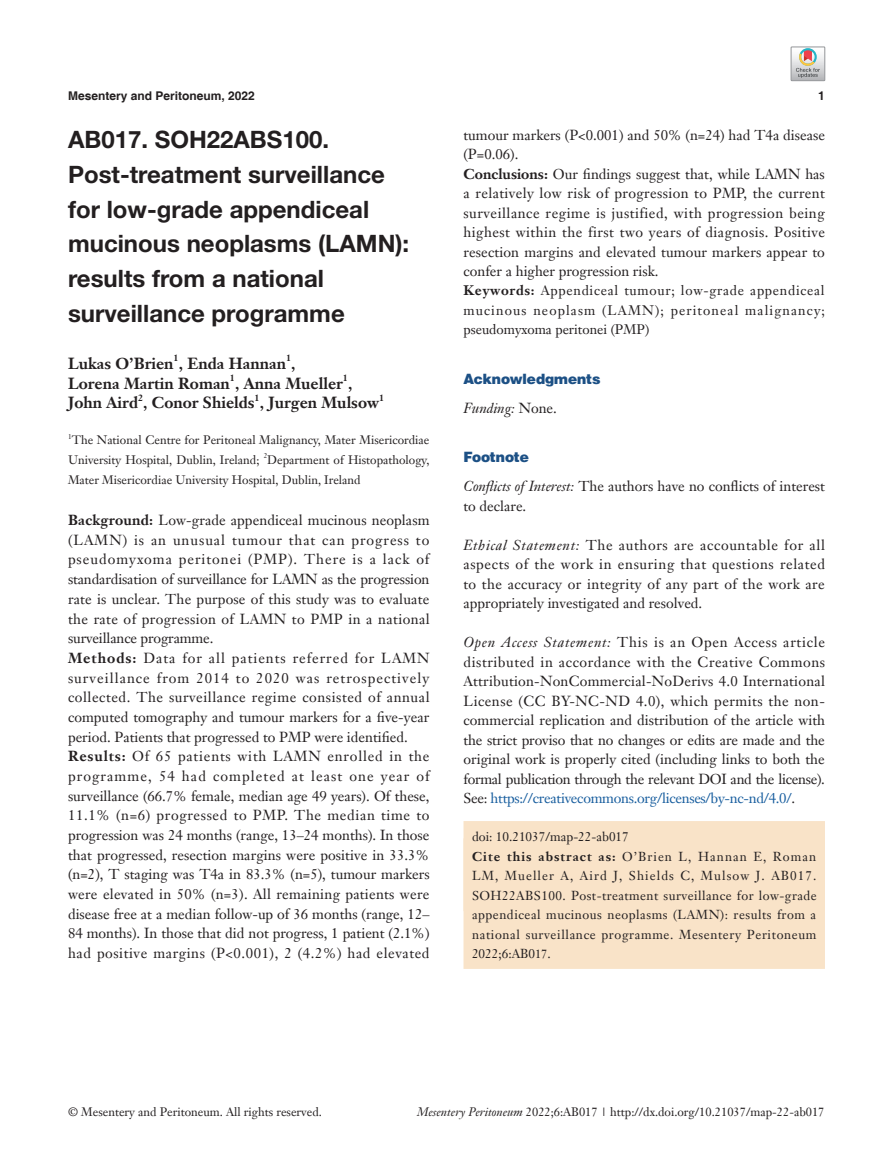
<style>
.page{position:relative;width:893px;height:1170px;background:#fff}
.page>*{position:absolute;margin:0;border:0;box-sizing:border-box;transform-origin:0 0}
.t1{font:700 24px/34.7px "Helvetica Neue LT Pro";color:#231f20}
.t2{font:700 15.75px "Janson Text LT";color:#231f20}
.t3{font:14.25px/19.6px "Janson Text LT";letter-spacing:.005em;color:#231f20}
.t4{font:14.25px/19.5px "Janson Text LT";letter-spacing:.025em;color:#231f20}
.t5{font:900 14.25px "Helvetica";color:#1c5085}
.t6{font:italic 14.25px "Janson Text LT";color:#231f20}
.t7{font:13.5px/19.5px "Janson Text LT";color:#231f20;text-align:justify}
.t8{font:12.75px/19.5px "Janson Text LT";letter-spacing:.04em;color:#231f20}
.t9{font:12px/19.6px "Janson Text LT";color:#231f20}
.t10{font:700 12px "Helvetica";color:#231f20}
.t11{font:700 9.15px "Janson Text LT";color:#231f20}
.t12{font:7.05px "Janson Text LT";color:#231f20}
.s1{font-weight:700}
.s2{font-style:normal}
.s3{font-style:italic}
.s4{color:#175d9e}
.s5{font-size:12px}
</style>
<div class="page">
<div style="left:463px;top:821px;width:362px;height:90px;background:#f9e3c8"></div>
<div style="left:463px;top:838px;width:362px;height:130px;background:#f9e3c8"></div>
<svg style="left:791px;top:47px;width:34px;height:34px"></svg>
<p class="t10" style="left:68px;top:88px;width:188px">Mesentery and Peritoneum, 2022</p>
<p class="t10" style="left:818px;top:88px;width:8px">1</p>
<h1 class="t1" style="left:68px;top:122px;width:343px">AB017. SOH22ABS100.<br>Post-treatment surveillance for low-grade appendiceal mucinous neoplasms (LAMN): results from a national surveillance programme</h1>
<p class="t2" style="left:68px;top:353px;width:229px">Lukas O’Brien , Enda Hannan ,</p>
<p class="t11" style="left:174px;top:352px;width:7px">1</p>
<p class="t11" style="left:286px;top:352px;width:7px">1</p>
<p class="t2" style="left:68px;top:373px;width:286px">Lorena Martin Roman , Anna Mueller ,</p>
<p class="t11" style="left:230px;top:372px;width:7px">1</p>
<p class="t11" style="left:343px;top:372px;width:7px">1</p>
<p class="t2" style="left:68px;top:392px;width:312px">John Aird , Conor Shields , Jurgen Mulsow</p>
<p class="t11" style="left:138px;top:391px;width:7px">2</p>
<p class="t11" style="left:255px;top:391px;width:7px">1</p>
<p class="t11" style="left:379px;top:391px;width:7px">1</p>
<p class="t12" style="left:68px;top:432px;width:5px">1</p>
<p class="t9" style="left:68px;top:430px;width:363px;text-indent:4px">The National Centre for Peritoneal Malignancy, Mater Misericordiae<br>University Hospital, Dublin, Ireland;</p>
<p class="t12" style="left:264px;top:451px;width:5px">2</p>
<p class="t9" style="left:68px;top:450px;width:363px;text-indent:199px">Department of Histopathology,<br>Mater Misericordiae University Hospital, Dublin, Ireland</p>
<p class="t3" style="left:68px;top:510px;width:363px"><span class="s1">Background:</span> Low-grade appendiceal mucinous neoplasm (LAMN) is an unusual tumour that can progress to pseudomyxoma peritonei (PMP). There is a lack of standardisation of surveillance for LAMN as the progression rate is unclear. The purpose of this study was to evaluate the rate of progression of LAMN to PMP in a national surveillance programme.<br><span class="s1">Methods:</span> Data for all patients referred for LAMN surveillance from 2014 to 2020 was retrospectively collected. The surveillance regime consisted of annual computed tomography and tumour markers for a five-year period. Patients that progressed to PMP were identified.<br><span class="s1">Results:</span> Of 65 patients with LAMN enrolled in the programme, 54 had completed at least one year of surveillance (66.7% female, median age 49 years). Of these, 11.1% (n=6) progressed to PMP. The median time to progression was 24 months (range, 13–24 months). In those that progressed, resection margins were positive in 33.3% (n=2), T staging was T4a in 83.3% (n=5), tumour markers were elevated in 50% (n=3). All remaining patients were disease free at a median follow-up of 36 months (range, 12– 84 months). In those that did not progress, 1 patient (2.1%) had positive margins (P&lt;0.001), 2 (4.2%) had elevated</p>
<p class="t4" style="left:463px;top:125px;width:363px">tumour markers (P&lt;0.001) and 50% (n=24) had T4a disease (P=0.06).<br><span class="s1">Conclusions:</span> Our findings suggest that, while LAMN has a relatively low risk of progression to PMP, the current surveillance regime is justified, with progression being highest within the first two years of diagnosis. Positive resection margins and elevated tumour markers appear to confer a higher progression risk.</p>
<p class="t7" style="left:463px;top:281px;width:363px"><span class="s1">Keywords:</span> Appendiceal tumour; low-grade appendiceal mucinous neoplasm (LAMN); peritoneal malignancy; pseudomyxoma peritonei (PMP)</p>
<p class="t5" style="left:463px;top:369px;width:139px">Acknowledgments</p>
<p class="t6" style="left:463px;top:399px;width:95px">Funding: <span class="s2">None.</span></p>
<p class="t5" style="left:463px;top:447px;width:67px">Footnote</p>
<p class="t3" style="left:463px;top:476px;width:363px"><span class="s3">Conflicts of Interest:</span> The authors have no conflicts of interest to declare.</p>
<p class="t3" style="left:463px;top:535px;width:363px;text-align:justify"><span class="s3">Ethical Statement:</span> The authors are accountable for all aspects of the work in ensuring that questions related to the accuracy or integrity of any part of the work are appropriately investigated and resolved.</p>
<p class="t3" style="left:463px;top:632px;width:363px;text-align:justify"><span class="s3">Open Access Statement:</span> This is an Open Access article distributed in accordance with the Creative Commons Attribution-NonCommercial-NoDerivs 4.0 International License (CC BY-NC-ND 4.0), which permits the non&shy;commercial replication and distribution of the article with the strict proviso that no changes or edits are made and the original work is properly cited (including links to both the formal publication through the relevant DOI and the license).<br>See: <span class="s4">https://creativecommons.org/licenses/by-nc-nd/4.0/</span>.</p>
<p class="t8" style="left:472px;top:826px;width:346px">doi: 10.21037/map-22-ab017<br><span class="s1">Cite this abstract as:</span> O’Brien L, Hannan E, Roman LM, Mueller A, Aird J, Shields C, Mulsow J. AB017.<br>SOH22ABS100. Post-treatment surveillance for low-grade appendiceal mucinous neoplasms (LAMN): results from a national surveillance programme. Mesentery Peritoneum 2022;6:AB0<span class="s5">17</span>.</p>
<p class="t9" style="left:68px;top:1102px;width:255px">© Mesentery and Peritoneum. All rights reserved.</p>
<p class="t9" style="left:417px;top:1102px;width:409px"><span class="s3">Mesentery Peritoneum</span> 2022;6:AB017 | http://dx.doi.org/10.21037/map-22-ab017</p>
</div>
